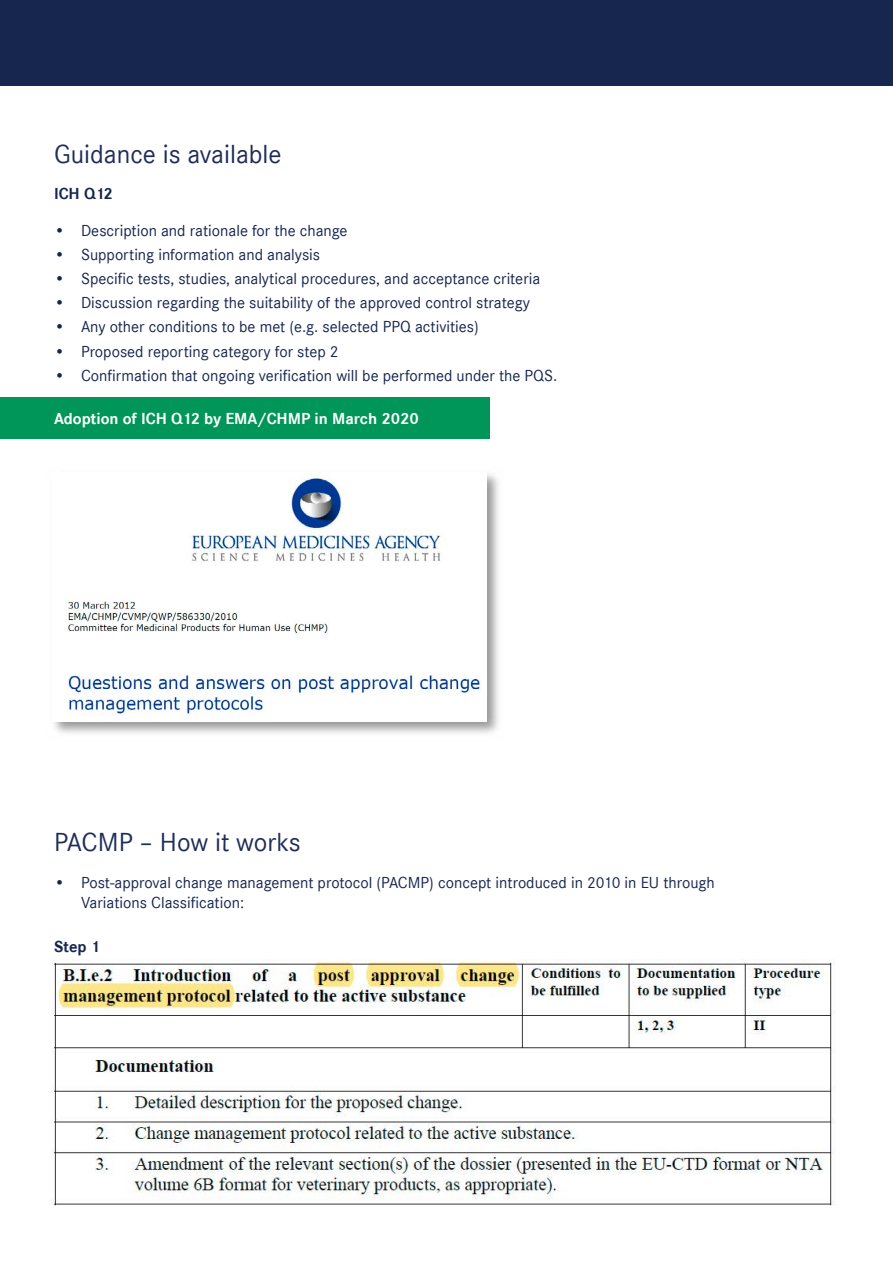
<style>
.page{position:relative;width:893px;height:1263px;background:#fff}
.page>*{position:absolute;margin:0;border:0;box-sizing:border-box;transform-origin:0 0}
.t1{font:27px "Corporate S";color:#202d58}
.t2{font:16.5px/19.8px "Corporate S";color:#17264f}
.t3{font:700 16.5px "Corporate S";color:#fff}
.t4{font:700 16.5px "Corporate S";color:#17264f}
</style>
<div class="page">
<div style="left:0;top:0;width:893px;height:85px;background:#17264f"></div>
<div style="left:0;top:397px;width:489px;height:42px;background:#009659"></div>
<img style="left:53px;top:473px;width:446px;height:261px">
<img style="left:53px;top:473px;width:433px;height:249px">
<img style="left:52px;top:960px;width:783px;height:246px">
<h1 class="t1" style="left:54px;top:138px;width:229px">Guidance is available</h1>
<p class="t4" style="left:54px;top:184px;width:61px">ICH Q12</p>
<p class="t2" style="left:54px;top:221px;width:295px">• Description and rationale for the change</p>
<p class="t2" style="left:54px;top:245px;width:268px">• Supporting information and analysis</p>
<p class="t2" style="left:54px;top:269px;width:488px">• Specific tests, studies, analytical procedures, and acceptance criteria</p>
<p class="t2" style="left:54px;top:293px;width:477px">• Discussion regarding the suitability of the approved control strategy</p>
<p class="t2" style="left:54px;top:317px;width:426px">• Any other conditions to be met (e.g. selected PPQ activities)</p>
<p class="t2" style="left:54px;top:341px;width:286px">• Proposed reporting category for step 2</p>
<p class="t2" style="left:54px;top:365px;width:505px">• Confirmation that ongoing verification will be performed under the PQS.</p>
<p class="t3" style="left:54px;top:409px;width:366px">Adoption of ICH Q12 by EMA/CHMP in March 2020</p>
<h1 class="t1" style="left:54px;top:827px;width:248px">PACMP – How it works</h1>
<p class="t2" style="left:81px;top:873px;width:635px;text-indent:-27px">• Post-approval change management protocol (PACMP) concept introduced in 2010 in EU through<br>Variations Classification:</p>
<p class="t4" style="left:54px;top:937px;width:48px">Step 1</p>
</div>
